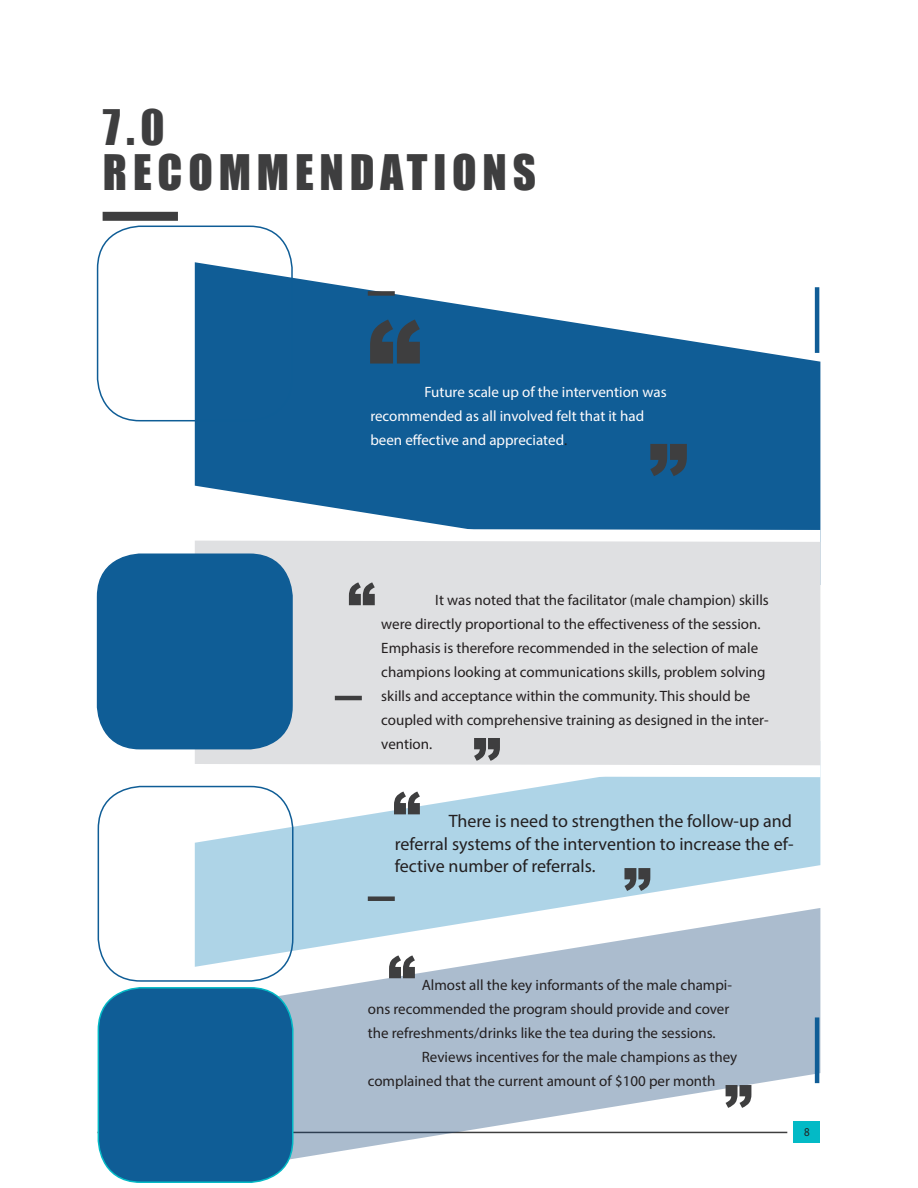
<style>
.page{position:relative;width:918px;height:1188px;background:#fff}
.page>*{position:absolute;margin:0;border:0;box-sizing:border-box;transform-origin:0 0}
.t1{font:45px "Impact";letter-spacing:.13em;color:#3e3e3f}
.t2{font:18px/22.5px "Myriad Pro";color:#231f20;text-align:justify}
.t3{font:15px/24px "Myriad Pro";color:#231f20}
.t4{font:15px/24px "Myriad Pro";color:#fefcfd}
.t5{font:12px "Myriad Pro";color:#231f20;scale:.91 1}
.s1{color:#231f20}
</style>
<div class="page">
<svg style="left:195px;top:262px;width:625px;height:267px;fill:#105d96"></svg>
<svg style="left:195px;top:777px;width:625px;height:131px;fill:#aed4e7"></svg>
<svg style="left:195px;top:908px;width:625px;height:267px;fill:#abbcce"></svg>
<div style="left:195px;top:541px;width:625px;height:224px;background:#dfe0e2"></div>
<div style="left:97px;top:226px;width:196px;height:195px;border:2px solid #0f5d96;border-radius:43px"></div>
<div style="left:98px;top:786px;width:196px;height:196px;border:2px solid #0f5d96;border-radius:43px"></div>
<div style="left:98px;top:988px;width:195px;height:194px;background:#0f5d96;border-radius:43px"></div>
<div style="left:98px;top:987px;width:196px;height:196px;border:2px solid #03bac6;border-radius:43px"></div>
<div style="left:98px;top:554px;width:194px;height:195px;background:#0f5d96;border-radius:43px"></div>
<div style="left:97px;top:554px;width:196px;height:195px;border:2px solid #0f5d96;border-radius:43px"></div>
<div style="left:368px;top:291px;width:27px;height:5px;background:#3e3e3f"></div>
<div style="left:103px;top:212px;width:75px;height:9px;background:#3e3e3f"></div>
<div style="left:368px;top:896px;width:27px;height:5px;background:#3e3e3f"></div>
<hr style="left:335px;top:696px;width:27px;height:4px;background:#3e3e3f">
<svg style="left:370px;top:320px;width:50px;height:44px;background:#304758"></svg>
<svg style="left:349px;top:582px;width:26px;height:23px"></svg>
<svg style="left:474px;top:738px;width:26px;height:23px"></svg>
<svg style="left:624px;top:868px;width:26px;height:23px"></svg>
<svg style="left:726px;top:1085px;width:25px;height:23px"></svg>
<svg style="left:650px;top:444px;width:37px;height:32px"></svg>
<hr style="left:815px;top:287px;width:4px;height:66px;background:#105d96">
<hr style="left:815px;top:1017px;width:4px;height:66px;background:#105d96">
<svg style="left:394px;top:792px;width:26px;height:22px"></svg>
<svg style="left:389px;top:955px;width:26px;height:23px"></svg>
<p class="t1" style="left:103px;top:92px;width:63px">7.0</p>
<p class="t1" style="left:103px;top:137px;width:435px">RECOMMENDATIONS</p>
<p class="t4" style="left:370px;top:379px;width:298px;text-indent:54px">Future scale up of the intervention was recommended as all involved felt that it had been effective and appreciated<span class="s1">.</span></p>
<p class="t3" style="left:381px;top:588px;width:389px;text-indent:54px">It was noted that the facilitator (male champion) skills were directly proportional to the effectiveness of the session.</p>
<p class="t3" style="left:381px;top:636px;width:389px">Emphasis is therefore recommended in the selection of male champions looking at communications skills, problem solving skills and acceptance within the community. This should be coupled with comprehensive training as designed in the inter&shy;vention.</p>
<p class="t2" style="left:395px;top:810px;width:400px;text-indent:54px">There is need to strengthen the follow-up and referral systems of the intervention to increase the ef&shy;fective number of referrals.</p>
<p class="t3" style="left:368px;top:973px;width:366px;text-indent:54px">Almost all the key informants of the male champi&shy;ons recommended the program should provide and cover the refreshments/drinks like the tea during the sessions.</p>
<p class="t3" style="left:368px;top:1045px;width:371px;text-indent:54px">Reviews incentives for the male champions as they complained that the current amount of $100 per month</p>
<p class="t5" style="left:804px;top:1125px;width:8px">8</p>
</div>
